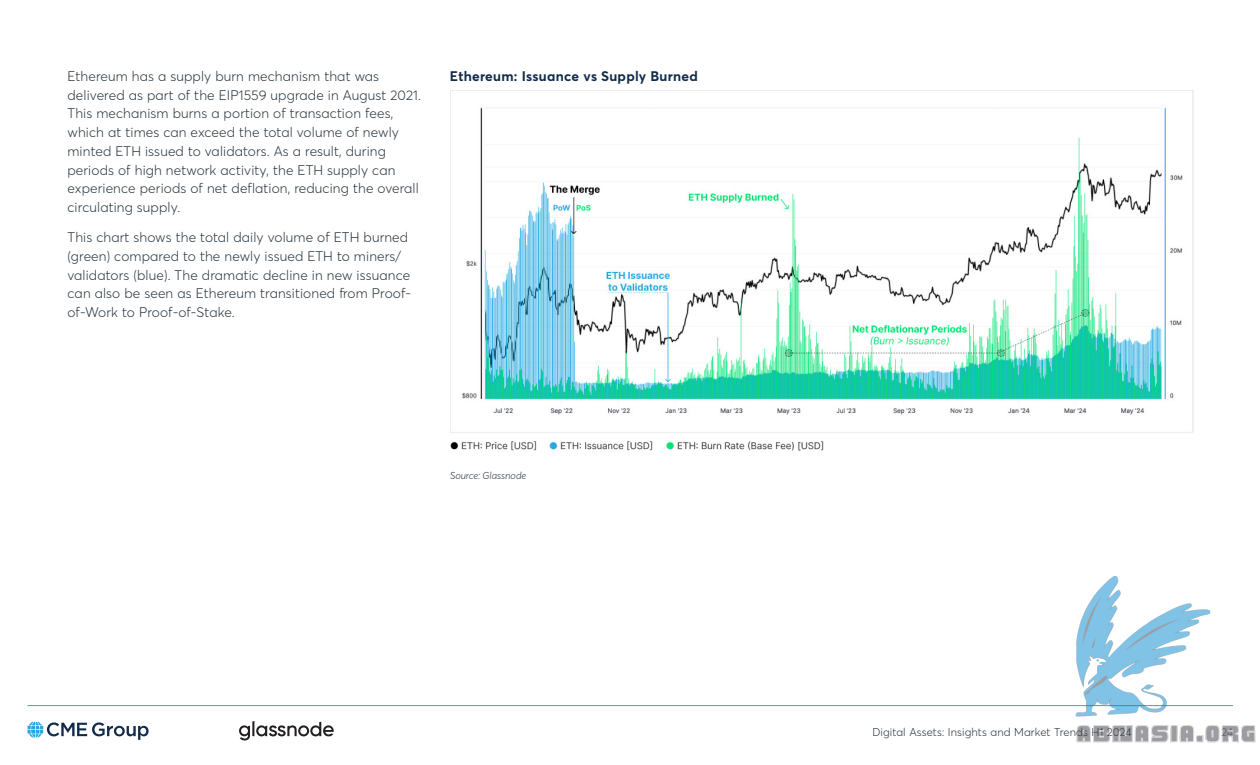
<style>
.page{position:relative;width:1260px;height:765px;background:#fff}
.page>*{position:absolute;margin:0;border:0;box-sizing:border-box;transform-origin:0 0}
.t1{font:300 13.75px/18.8px "Averta";letter-spacing:.01em;color:#25323c}
.t2{font:700 13.75px "Averta";letter-spacing:.02em;color:#112b4a}
.t3{font:300 11.25px "Averta";letter-spacing:.01em;color:#25323c}
.t4{font:300 11.25px "Averta";color:#5a6874}
.t5{font:italic 300 10px "Averta";color:#25323c}
</style>
<div class="page">
<hr style="left:28px;top:705px;width:1205px;height:1px;background:#25a9e0">
<img style="left:450px;top:90px;width:744px;height:361px">
<svg style="left:28px;top:722px;width:121px;height:18px"></svg>
<svg style="left:239px;top:721px;width:95px;height:20px"></svg>
<img style="left:1071px;top:576px;width:185px;height:167px">
<p class="t1" style="left:68px;top:66px;width:355px">Ethereum has a supply burn mechanism that was delivered as part of the EIP1559 upgrade in August 2021.<br>This mechanism burns a portion of transaction fees, which at times can exceed the total volume of newly minted ETH issued to validators. As a result, during periods of high network activity, the ETH supply can experience periods of net deflation, reducing the overall circulating supply.</p>
<p class="t1" style="left:68px;top:227px;width:345px">This chart shows the total daily volume of ETH burned (green) compared to the newly issued ETH to miners/ validators (blue). The dramatic decline in new issuance can also be seen as Ethereum transitioned from Proof&shy;of-Work to Proof-of-Stake.</p>
<p class="t2" style="left:450px;top:66px;width:249px">Ethereum: Issuance vs Supply Burned</p>
<p class="t5" style="left:450px;top:469px;width:78px">Source: Glassnode</p>
<p class="t3" style="left:872px;top:725px;width:261px">Digital Assets: Insights and Market Trends H1 2024</p>
<p class="t4" style="left:1221px;top:725px;width:13px">24</p>
</div>
